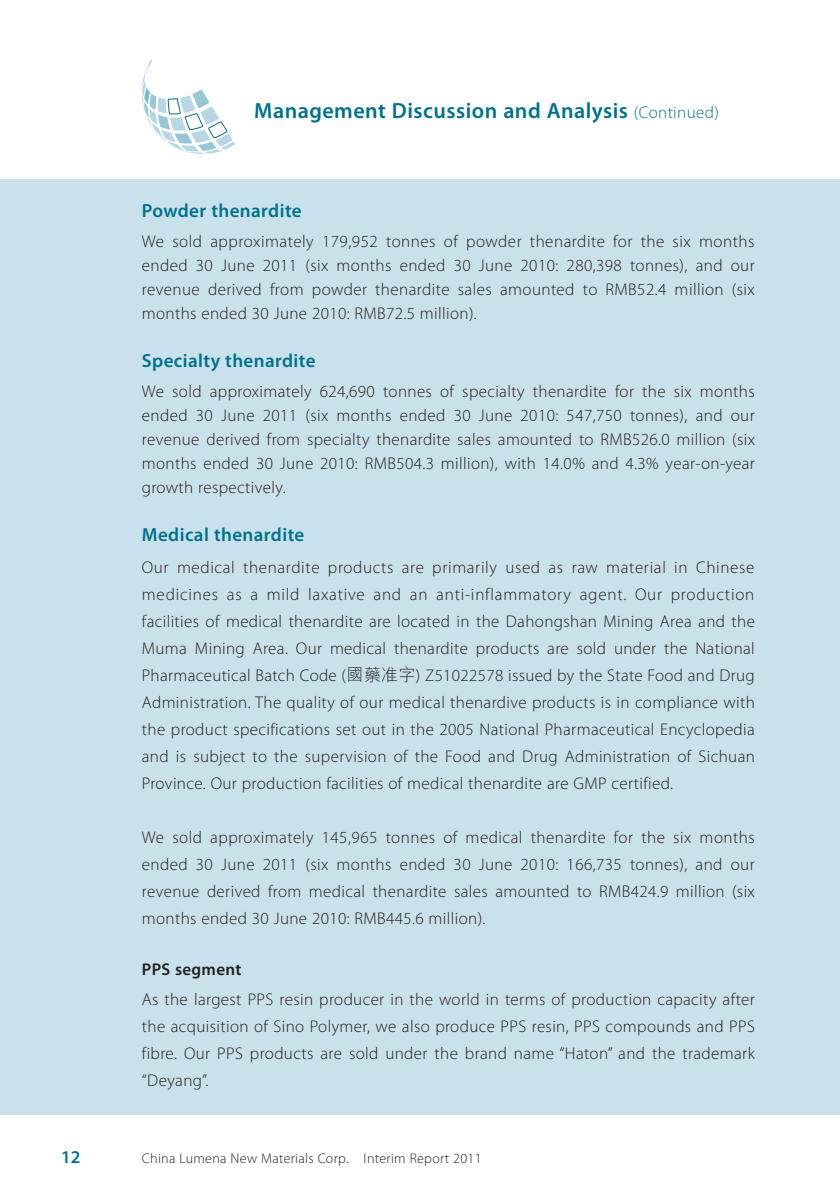
<style>
.page{position:relative;width:840px;height:1191px;background:#fff}
.page>*{position:absolute;margin:0;border:0;box-sizing:border-box;transform-origin:0 0}
.t1{font:600 22px "Myriad Pro";letter-spacing:.02em;color:#00718e}
.t2{font:600 19px "Myriad Pro";letter-spacing:.02em;color:#00718e}
.t3{font:600 18px "Myriad Pro";color:#00718e}
.t4{font:300 17px/27px "Myriad Pro";letter-spacing:.02em;color:#231f20;text-align:justify}
.t5{font:600 17px "Myriad Pro";letter-spacing:.02em;color:#231f20}
.t6{font:300 14px "Myriad Pro";letter-spacing:.02em;color:#231f20}
.s1{font-weight:300;font-size:17px}
.s2{font-family:"M Hei HK"}
</style>
<div class="page">
<div style="left:0;top:179px;width:839px;height:936px;background:#c9e1ea"></div>
<svg style="left:142px;top:58px;width:93px;height:96px"></svg>
<p class="t1" style="left:254px;top:96px;width:466px">Management Discussion and Analysis <span class="s1">(Continued)</span></p>
<p class="t2" style="left:142px;top:199px;width:161px">Powder thenardite</p>
<p class="t4" style="left:142px;top:229px;width:614px;line-height:24px">We sold approximately 179,952 tonnes of powder thenardite for the six months ended 30 June 2011 (six months ended 30 June 2010: 280,398 tonnes), and our revenue derived from powder thenardite sales amounted to RMB52.4 million (six months ended 30 June 2010: RMB72.5 million).</p>
<p class="t2" style="left:142px;top:348px;width:175px">Specialty thenardite</p>
<p class="t4" style="left:142px;top:379px;width:614px;line-height:24px">We sold approximately 624,690 tonnes of specialty thenardite for the six months ended 30 June 2011 (six months ended 30 June 2010: 547,750 tonnes), and our revenue derived from specialty thenardite sales amounted to RMB526.0 million (six months ended 30 June 2010: RMB504.3 million), with 14.0% and 4.3% year-on-year growth respectively.</p>
<p class="t2" style="left:142px;top:522px;width:164px">Medical thenardite</p>
<p class="t4" style="left:142px;top:554px;width:614px">Our medical thenardite products are primarily used as raw material in Chinese medicines as a mild laxative and an anti-inflammatory agent. Our production facilities of medical thenardite are located in the Dahongshan Mining Area and the Muma Mining Area. Our medical thenardite products are sold under the National Pharmaceutical Batch Code (<span class="s2">國藥准字</span>) Z51022578 issued by the State Food and Drug Administration. The quality of our medical thenardive products is in compliance with the product specifications set out in the 2005 National Pharmaceutical Encyclopedia and is subject to the supervision of the Food and Drug Administration of Sichuan Province. Our production facilities of medical thenardite are GMP certified.</p>
<p class="t4" style="left:142px;top:824px;width:614px">We sold approximately 145,965 tonnes of medical thenardite for the six months ended 30 June 2011 (six months ended 30 June 2010: 166,735 tonnes), and our revenue derived from medical thenardite sales amounted to RMB424.9 million (six months ended 30 June 2010: RMB445.6 million).</p>
<p class="t5" style="left:142px;top:959px;width:101px">PPS segment</p>
<p class="t4" style="left:142px;top:986px;width:614px">As the largest PPS resin producer in the world in terms of production capacity after the acquisition of Sino Polymer, we also produce PPS resin, PPS compounds and PPS fibre. Our PPS products are sold under the brand name “Haton” and the trademark “Deyang”.</p>
<p class="t3" style="left:61px;top:1145px;width:21px">12</p>
<p class="t6" style="left:142px;top:1150px;width:341px">China Lumena New Materials Corp. Interim Report 2011</p>
</div>
